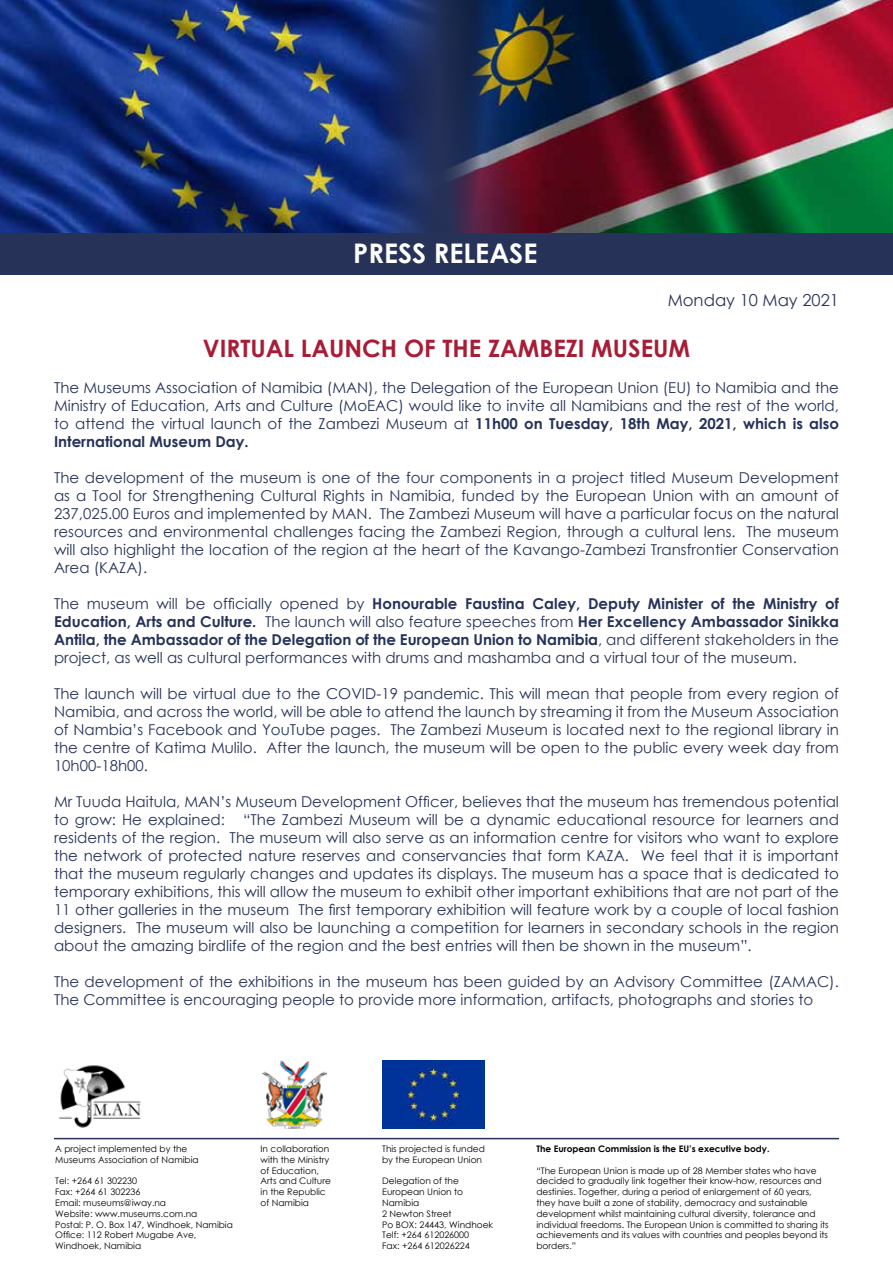
<style>
.page{position:relative;width:893px;height:1263px;background:#fff}
.page>*{position:absolute;margin:0;border:0;box-sizing:border-box;transform-origin:0 0}
.t1{font:700 27px "Century Gothic";color:#fff}
.t2{font:700 24px "Century Gothic";color:#a81c36}
.t3{font:16.5px "Century Gothic";color:#263359}
.t4{font:15px/18px "Century Gothic";color:#263359;text-align:justify}
.t5{font:9px/10.8px "Century Gothic";color:#000}
.t6{font:700 9px "Century Gothic";color:#000}
.s1{font-weight:700}
</style>
<div class="page">
<div style="left:0;top:0;width:893px;height:274px;background:#273258"></div>
<img style="left:476px;top:0;width:417px;height:233px">
<img style="left:382px;top:1060px;width:102px;height:68px">
<img style="left:58px;top:1065px;width:83px;height:63px">
<img style="left:262px;top:1060px;width:64px;height:68px">
<hr style="left:54px;top:1138px;width:785px;height:1px;background:#273258">
<img style="left:0;top:0;width:476px;height:233px">
<h1 class="t1" style="left:353px;top:233px;width:186px">PRESS RELEASE</h1>
<p class="t3" style="left:668px;top:289px;width:173px">Monday 10 May 2021</p>
<h2 class="t2" style="left:203px;top:330px;width:489px">VIRTUAL LAUNCH OF THE ZAMBEZI MUSEUM</h2>
<p class="t4" style="left:54px;top:378px;width:786px">The Museums Association of Namibia (MAN), the Delegation of the European Union (EU) to Namibia and the Ministry of Education, Arts and Culture (MoEAC) would like to invite all Namibians and the rest of the world, to attend the virtual launch of the Zambezi Museum at <span class="s1">11h00 on Tuesday, 18th May, 2021, which is also International Museum Day.</span></p>
<p class="t4" style="left:54px;top:468px;width:786px">The development of the museum is one of the four components in a project titled Museum Development as a Tool for Strengthening Cultural Rights in Namibia, funded by the European Union with an amount of 237,025.00 Euros and implemented by MAN. The Zambezi Museum will have a particular focus on the natural resources and environmental challenges facing the Zambezi Region, through a cultural lens. The museum will also highlight the location of the region at the heart of the Kavango-Zambezi Transfrontier Conservation Area (KAZA).</p>
<p class="t4" style="left:54px;top:594px;width:786px">The museum will be officially opened by <span class="s1">Honourable Faustina Caley, Deputy Minister of the Ministry of Education, Arts and Culture.</span> The launch will also feature speeches from <span class="s1">Her Excellency Ambassador Sinikka Antila, the Ambassador of the Delegation of the European Union to Namibia</span>, and different stakeholders in the project, as well as cultural performances with drums and mashamba and a virtual tour of the museum.</p>
<p class="t4" style="left:54px;top:684px;width:786px">The launch will be virtual due to the COVID-19 pandemic. This will mean that people from every region of Namibia, and across the world, will be able to attend the launch by streaming it from the Museum Association of Nambia’s Facebook and YouTube pages. The Zambezi Museum is located next to the regional library in the centre of Katima Mulilo. After the launch, the museum will be open to the public every week day from 10h00-18h00.</p>
<p class="t4" style="left:54px;top:792px;width:786px">Mr Tuuda Haitula, MAN’s Museum Development Officer, believes that the museum has tremendous potential to grow: He explained: “The Zambezi Museum will be a dynamic educational resource for learners and residents of the region. The museum will also serve as an information centre for visitors who want to explore the network of protected nature reserves and conservancies that form KAZA. We feel that it is important that the museum regularly changes and updates its displays. The museum has a space that is dedicated to temporary exhibitions, this will allow the museum to exhibit other important exhibitions that are not part of the 11 other galleries in the museum The first temporary exhibition will feature work by a couple of local fashion designers. The museum will also be launching a competition for learners in secondary schools in the region about the amazing birdlife of the region and the best entries will then be shown in the museum”.</p>
<p class="t4" style="left:54px;top:972px;width:786px">The development of the exhibitions in the museum has been guided by an Advisory Committee (ZAMAC).<br>The Committee is encouraging people to provide more information, artifacts, photographs and stories to</p>
<p class="t5" style="left:55px;top:1143px;width:145px">A project implemented by the<br>Museums Association of Namibia</p>
<p class="t5" style="left:55px;top:1175px;width:179px">Tel: +264 61 302230<br>Fax: +264 61 302236<br>Email: museums@iway.na<br>Website: www.museums.com.na<br>Postal: P. O. Box 147, Windhoek, Namibia<br>Office: 112 Robert Mugabe Ave,<br>Windhoek, Namibia</p>
<p class="t5" style="left:261px;top:1143px;width:72px">In collaboration with the Ministry of Education,<br>Arts and Culture in the Republic of Namibia</p>
<p class="t5" style="left:382px;top:1143px;width:104px">This projected is funded by the European Union</p>
<p class="t5" style="left:382px;top:1175px;width:112px">Delegation of the<br>European Union to<br>Namibia<br>2 Newton Street<br>Po BOX: 24443, Windhoek<br>Telf: +264 612026000<br>Fax: +264 612026224</p>
<p class="t6" style="left:536px;top:1142px;width:235px">The European Commission is the EU’s executive body.</p>
<p class="t5" style="left:536px;top:1165px;width:294px">“The European Union is made up of 28 Member states who have decided to gradually link together their know-how, resources and destinies. Together, during a period of enlargement of 60 years, they have built a zone of stability, democracy and sustainable development whilst maintaining cultural diversity, tolerance and individual freedoms. The European Union is committed to sharing its achievements and its values with countries and peoples beyond its borders.”</p>
</div>
